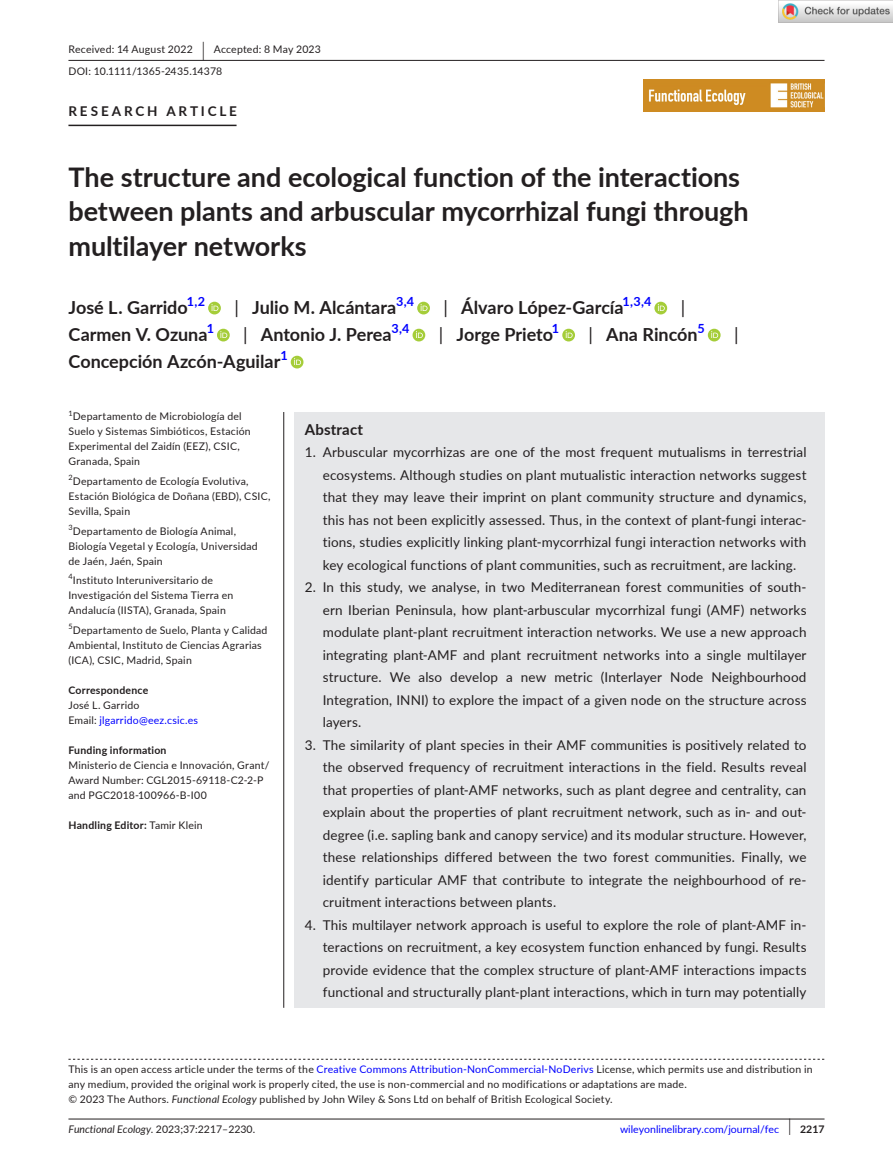
<style>
.page{position:relative;width:893px;height:1174px;background:#fff}
.page>*{position:absolute;margin:0;border:0;box-sizing:border-box;transform-origin:0 0}
.t1{font:700 27px/34.5px "Lato";color:#231f20}
.t2{font:700 18px "Lato";color:#231f20}
.t3{font:18px "Lato";color:#231f20}
.t4{font:700 15px "Lato";letter-spacing:.015em;color:#231f20}
.t5{font:13.5px/22.5px "Lato";letter-spacing:.01em;color:#231f20;text-align:justify}
.t6{font:700 13.5px "Lato";letter-spacing:.21em;color:#231f20}
.t7{font:700 12.6px "Lato";color:#00f}
.t8{font:10.5px/15px "Lato";letter-spacing:.02em;color:#231f20}
.t9{font:10.5px/15px "Lato";letter-spacing:.005em;color:#00f}
.t10{font:700 10.5px "Lato";letter-spacing:.02em;color:#231f20}
.t11{font:italic 10.5px "Lato";color:#231f20}
.s1{font-size:19.65px}
.s2{font-weight:400}
.s3{color:#231f20}
.s4{color:#00f}
.s5{font-style:italic}
.s6{font-style:normal}
.s7{font-size:17.4px;color:#231f20}
.s8{font-weight:700;color:#231f20}
</style>
<div class="page">
<hr style="left:68px;top:1118px;width:756px;height:1px;background:#231f20">
<img style="left:644px;top:79px;width:180px;height:33px">
<hr style="left:68px;top:60px;width:756px;height:1px;background:#231f20">
<hr style="left:68px;top:125px;width:169px;height:1px;background:#231f20">
<svg style="left:208px;top:302px;width:13px;height:12px"></svg>
<svg style="left:212px;top:304px;width:6px;height:7px"></svg>
<svg style="left:417px;top:302px;width:13px;height:12px"></svg>
<svg style="left:421px;top:304px;width:6px;height:7px"></svg>
<div style="left:654px;top:302px;width:13px;height:12px;background:#a5cd39;border-radius:50%"></div>
<svg style="left:658px;top:304px;width:7px;height:7px"></svg>
<div style="left:217px;top:329px;width:13px;height:12px;background:#a5cd39;border-radius:50%"></div>
<svg style="left:220px;top:331px;width:7px;height:7px"></svg>
<div style="left:412px;top:329px;width:13px;height:12px;background:#a5cd39;border-radius:50%"></div>
<svg style="left:416px;top:331px;width:7px;height:7px"></svg>
<svg style="left:562px;top:329px;width:13px;height:12px"></svg>
<svg style="left:566px;top:331px;width:7px;height:7px"></svg>
<svg style="left:708px;top:329px;width:13px;height:12px"></svg>
<svg style="left:711px;top:331px;width:7px;height:7px"></svg>
<div style="left:291px;top:356px;width:12px;height:12px;background:#a5cd39;border-radius:50%"></div>
<svg style="left:294px;top:358px;width:7px;height:7px"></svg>
<svg style="left:68px;top:1058px;width:756px;height:1px"></svg>
<div style="left:294px;top:412px;width:530px;height:595px;background:#e6e7e9"></div>
<hr style="left:283px;top:412px;width:1px;height:595px;background:#231f20">
<img style="left:779px;top:0;width:114px;height:23px">
<p class="t8" style="left:68px;top:38px;width:254px;line-height:21.8px">Received: 14 August 2022 <span class="s1">|</span> Accepted: 8 May 2023<br>DOI: 10.1111/1365-2435.14378</p>
<p class="t6" style="left:68px;top:101px;width:170px">RESEARCH ARTICLE</p>
<h1 class="t1" style="left:68px;top:159px;width:682px">The structure and ecological function of the interactions between plants and arbuscular mycorrhizal fungi through multilayer networks</h1>
<h2 class="t2" style="left:68px;top:295px;width:121px">José L. Garrido</h2>
<p class="t7" style="left:187px;top:292px;width:20px">1,2</p>
<h2 class="t2" style="left:234px;top:295px;width:163px"><span class="s2">|</span> Julio M. Alcántara</h2>
<p class="t7" style="left:396px;top:292px;width:19px">3,4</p>
<h2 class="t2" style="left:443px;top:295px;width:182px"><span class="s2">|</span> Álvaro López-García</h2>
<p class="t7" style="left:623px;top:292px;width:30px">1,3,4</p>
<h2 class="t3" style="left:681px;top:295px;width:6px">|</h2>
<h2 class="t2" style="left:68px;top:322px;width:141px">Carmen V. Ozuna</h2>
<p class="t7" style="left:207px;top:319px;width:9px">1</p>
<h2 class="t2" style="left:243px;top:322px;width:150px"><span class="s2">|</span> Antonio J. Perea</h2>
<p class="t7" style="left:392px;top:319px;width:19px">3,4</p>
<h2 class="t2" style="left:439px;top:322px;width:116px"><span class="s2">|</span> Jorge Prieto</h2>
<p class="t7" style="left:552px;top:319px;width:9px">1</p>
<h2 class="t2" style="left:588px;top:322px;width:111px"><span class="s2">|</span> Ana Rincón</h2>
<p class="t7" style="left:697px;top:319px;width:9px">5</p>
<h2 class="t3" style="left:734px;top:322px;width:6px">|</h2>
<h2 class="t2" style="left:68px;top:349px;width:214px">Concepción Azcón-Aguilar</h2>
<p class="t7" style="left:280px;top:346px;width:9px">1</p>
<p class="t8" style="left:68px;top:409px;width:184px"><sup>1</sup>Departamento de Microbiología del<br>Suelo y Sistemas Simbióticos, Estación<br>Experimental del Zaidín (EEZ), CSIC,<br>Granada, Spain</p>
<p class="t8" style="left:68px;top:473px;width:204px"><sup>2</sup>Departamento de Ecología Evolutiva,<br>Estación Biológica de Doñana (EBD), CSIC,<br>Sevilla, Spain</p>
<p class="t8" style="left:68px;top:523px;width:191px"><sup>3</sup>Departamento de Biología Animal,<br>Biología Vegetal y Ecología, Universidad de Jaén, Jaén, Spain</p>
<p class="t8" style="left:68px;top:572px;width:167px"><sup>4</sup>Instituto Interuniversitario de<br>Investigación del Sistema Tierra en<br>Andalucía (IISTA), Granada, Spain</p>
<p class="t8" style="left:68px;top:622px;width:201px"><sup>5</sup>Departamento de Suelo, Planta y Calidad<br>Ambiental, Instituto de Ciencias Agrarias (ICA), CSIC, Madrid, Spain</p>
<p class="t10" style="left:68px;top:682px;width:81px">Correspondence</p>
<p class="t9" style="left:68px;top:697px;width:131px"><span class="s3">José L. Garrido<br>Email:</span> jlgarrido@eez.csic.es</p>
<p class="t10" style="left:68px;top:742px;width:100px">Funding information</p>
<p class="t8" style="left:68px;top:757px;width:203px">Ministerio de Ciencia e Innovación, Grant/<br>Award Number: CGL2015-69118-C2-2-P and PGC2018-100966-B-I00</p>
<p class="t10" style="left:68px;top:817px;width:136px">Handling Editor: <span class="s2">Tamir Klein</span></p>
<p class="t4" style="left:305px;top:418px;width:60px">Abstract</p>
<p class="t5" style="left:323px;top:440px;width:485px;text-indent:-18px">1. Arbuscular mycorrhizas are one of the most frequent mutualisms in terrestrial ecosystems. Although studies on plant mutualistic interaction networks suggest that they may leave their imprint on plant community structure and dynamics, this has not been explicitly assessed. Thus, in the context of plant-fungi interac&shy;tions, studies explicitly linking plant-mycorrhizal fungi interaction networks with key ecological functions of plant communities, such as recruitment, are lacking.</p>
<p class="t5" style="left:323px;top:575px;width:485px;text-indent:-18px">2. In this study, we analyse, in two Mediterranean forest communities of south&shy;ern Iberian Peninsula, how plant-arbuscular mycorrhizal fungi (AMF) networks modulate plant-plant recruitment interaction networks. We use a new approach integrating plant-AMF and plant recruitment networks into a single multilayer structure. We also develop a new metric (Interlayer Node Neighbourhood Integration, INNI) to explore the impact of a given node on the structure across layers.</p>
<p class="t5" style="left:323px;top:733px;width:485px;text-indent:-18px">3. The similarity of plant species in their AMF communities is positively related to the observed frequency of recruitment interactions in the field. Results reveal that properties of plant-AMF networks, such as plant degree and centrality, can explain about the properties of plant recruitment network, such as in- and out&shy;degree (i.e. sapling bank and canopy service) and its modular structure. However, these relationships differed between the two forest communities. Finally, we identify particular AMF that contribute to integrate the neighbourhood of re&shy;cruitment interactions between plants.</p>
<p class="t5" style="left:323px;top:913px;width:485px;text-indent:-18px">4. This multilayer network approach is useful to explore the role of plant-AMF in&shy;teractions on recruitment, a key ecosystem function enhanced by fungi. Results provide evidence that the complex structure of plant-AMF interactions impacts functional and structurally plant-plant interactions, which in turn may potentially</p>
<p class="t8" style="left:68px;top:1061px;width:746px">This is an open access article under the terms of the <span class="s4">Creative Commons Attribution-NonCommercial-NoDerivs</span> License, which permits use and distribution in any medium, provided the original work is properly cited, the use is non-commercial and no modifications or adaptations are made.<br>© 2023 The Authors. <span class="s5">Functional Ecology</span> published by John Wiley &amp; Sons Ltd on behalf of British Ecological Society.</p>
<p class="t11" style="left:68px;top:1121px;width:188px">Functional Ecology. <span class="s6">2023;37:2217–2230.</span></p>
<p class="t9" style="left:620px;top:1121px;width:206px">wileyonlinelibrary.com/journal/fec <span class="s7">|</span> <span class="s8">2217</span></p>
</div>
